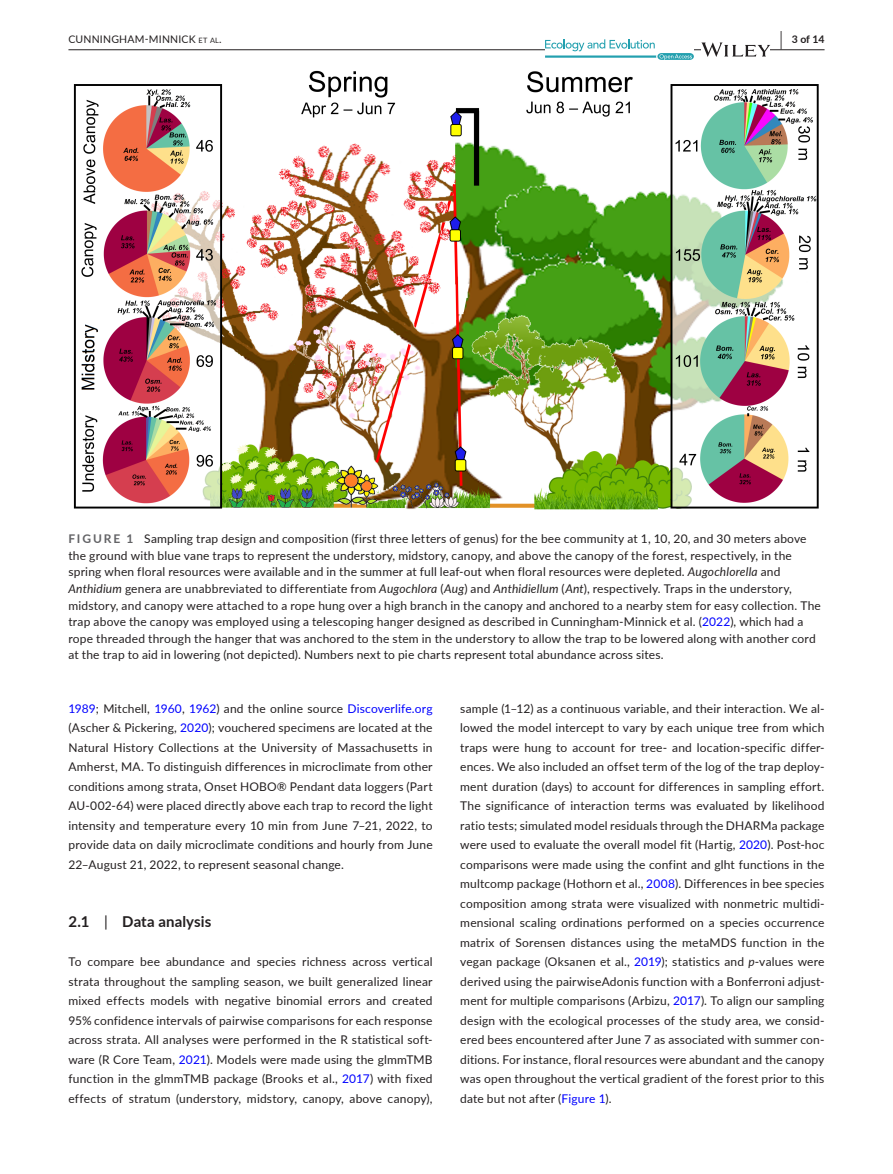
<style>
.page{position:relative;width:893px;height:1174px;background:#fff}
.page>*{position:absolute;margin:0;border:0;box-sizing:border-box;transform-origin:0 0}
.t1{font:700 15px "Lato";letter-spacing:.005em;color:#231f20}
.t2{font:12px/19.5px "Lato";letter-spacing:.015em;color:#231f20;text-align:justify}
.t3{font:10.5px "Lato";letter-spacing:.02em;color:#231f20}
.t4{font:700 10.5px "Lato";color:#231f20}
.s1{font-size:7.35px}
.s2{font-size:19.5px}
.s3{font-weight:700;color:#636366}
.s4{font-style:italic}
.s5{color:#00f}
.s6{font-weight:400}
</style>
<div class="page">
<hr style="left:68px;top:49px;width:756px;height:1px;background:#231f20">
<svg style="left:545px;top:39px;width:149px;height:21px"></svg>
<svg style="left:701px;top:42px;width:69px;height:15px"></svg>
<img style="left:73px;top:70px;width:746px;height:440px">
<p class="t3" style="left:68px;top:31px;width:155px">CUNNINGHAM--MINNICK <span class="s1">et al</span>.</p>
<p class="t4" style="left:780px;top:31px;width:46px"><span class="s2">|</span> 3 of 14</p>
<p class="t2" style="left:68px;top:530px;width:754px;line-height:16.5px;text-align:left"><span class="s3">FIGURE 1</span> Sampling trap design and composition (first three letters of genus) for the bee community at 1, 10, 20, and 30 meters above the ground with blue vane traps to represent the understory, midstory, canopy, and above the canopy of the forest, respectively, in the spring when floral resources were available and in the summer at full leaf-out when floral resources were depleted. <span class="s4">Augochlorella</span> and <span class="s4">Anthidium</span> genera are unabbreviated to differentiate from <span class="s4">Augochlora</span> (<span class="s4">Aug</span>) and <span class="s4">Anthidiellum</span> (<span class="s4">Ant</span>), respectively. Traps in the understory, midstory, and canopy were attached to a rope hung over a high branch in the canopy and anchored to a nearby stem for easy collection. The trap above the canopy was employed using a telescoping hanger designed as described in Cunningham-Minnick et al. (<span class="s5">2022</span>), which had a rope threaded through the hanger that was anchored to the stem in the understory to allow the trap to be lowered along with another cord at the trap to aid in lowering (not depicted). Numbers next to pie charts represent total abundance across sites.</p>
<p class="t2" style="left:68px;top:698px;width:366px"><span class="s5">1989</span>; Mitchell, <span class="s5">1960</span>, <span class="s5">1962</span>) and the online source <span class="s5">Discoverlife.org </span>(Ascher &amp; Pickering, <span class="s5">2020</span>); vouchered specimens are located at the Natural History Collections at the University of Massachusetts in Amherst, MA. To distinguish differences in microclimate from other conditions among strata, Onset HOBO® Pendant data loggers (Part AU-002-64) were placed directly above each trap to record the light intensity and temperature every 10 min from June 7–21, 2022, to provide data on daily microclimate conditions and hourly from June 22–August 21, 2022, to represent seasonal change.</p>
<p class="t1" style="left:68px;top:911px;width:144px">2.1 <span class="s6">|</span> Data analysis</p>
<p class="t2" style="left:68px;top:951px;width:366px">To compare bee abundance and species richness across vertical strata throughout the sampling season, we built generalized linear mixed effects models with negative binomial errors and created 95% confidence intervals of pairwise comparisons for each response across strata. All analyses were performed in the R statistical soft&shy;ware (R Core Team, <span class="s5">2021</span>). Models were made using the glmmTMB function in the glmmTMB package (Brooks et al., <span class="s5">2017</span>) with fixed effects of stratum (understory, midstory, canopy, above canopy),</p>
<p class="t2" style="left:460px;top:698px;width:366px">sample (1–12) as a continuous variable, and their interaction. We al&shy;lowed the model intercept to vary by each unique tree from which traps were hung to account for tree- and location-specific differ&shy;ences. We also included an offset term of the log of the trap deploy&shy;ment duration (days) to account for differences in sampling effort.<br>The significance of interaction terms was evaluated by likelihood ratio tests; simulated model residuals through the DHARMa package were used to evaluate the overall model fit (Hartig, <span class="s5">2020</span>). Post-hoc comparisons were made using the confint and glht functions in the multcomp package (Hothorn et al., <span class="s5">2008</span>). Differences in bee species composition among strata were visualized with nonmetric multidi&shy;mensional scaling ordinations performed on a species occurrence matrix of Sorensen distances using the metaMDS function in the vegan package (Oksanen et al., <span class="s5">2019</span>); statistics and <span class="s4">p</span>-values were derived using the pairwiseAdonis function with a Bonferroni adjust&shy;ment for multiple comparisons (Arbizu, <span class="s5">2017</span>). To align our sampling design with the ecological processes of the study area, we consid&shy;ered bees encountered after June 7 as associated with summer con&shy;ditions. For instance, floral resources were abundant and the canopy was open throughout the vertical gradient of the forest prior to this date but not after (<span class="s5">Figure 1</span>).</p>
</div>
